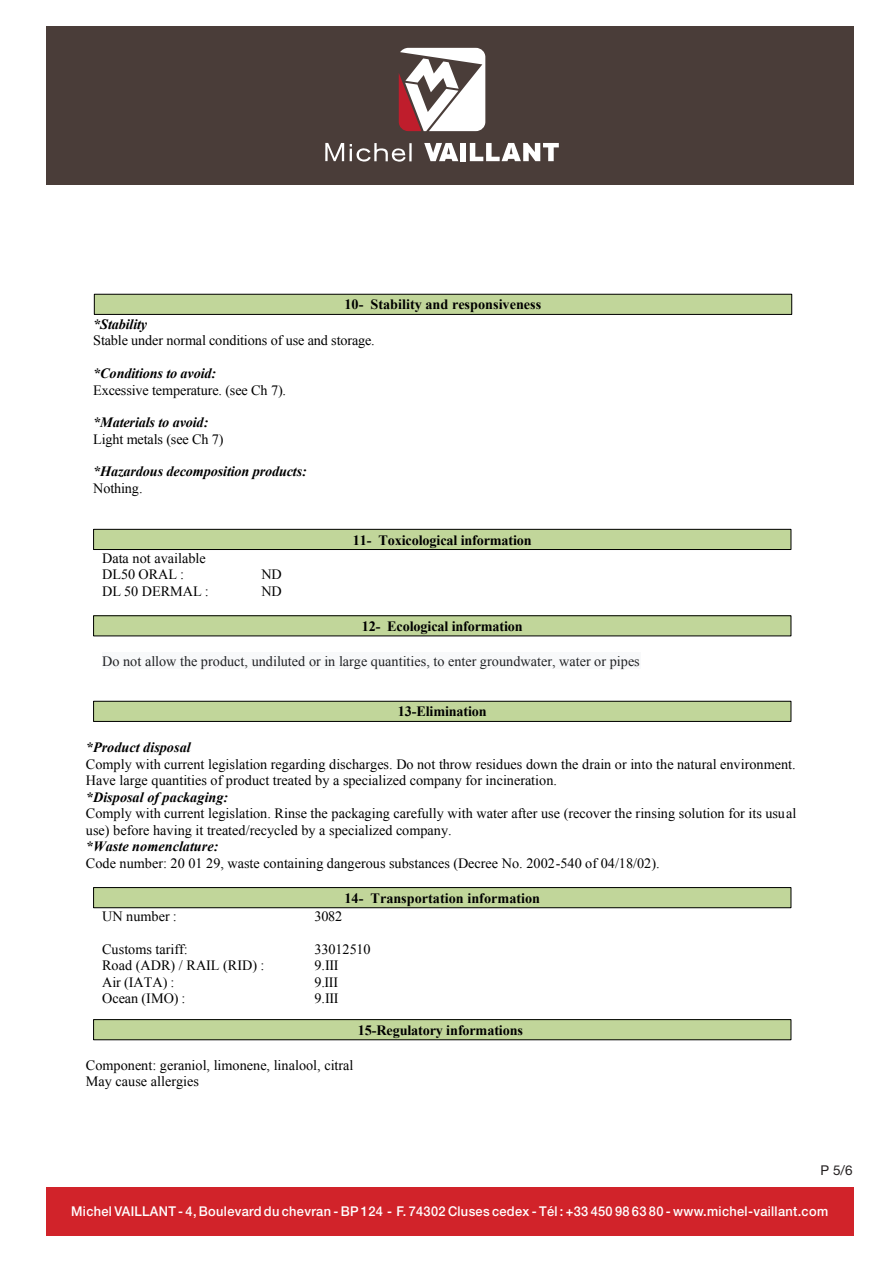
<style>
.page{position:relative;width:893px;height:1263px;background:#fff}
.page>*{position:absolute;margin:0;border:0;box-sizing:border-box;transform-origin:0 0}
.t1{font:14.25px/16.6px "Times New Roman";color:#000}
.t2{font:700 14.25px "Times New Roman";letter-spacing:-.005em;color:#000}
.t3{font:14.25px "Times New Roman";color:#202124}
.t4{font:italic 700 14.25px/16.4px "Times New Roman";letter-spacing:-.01em;color:#000}
.t5{font:500 13.5px "Helvetica Neue";letter-spacing:.025em;color:#fff;scale:.95 1}
.t6{font:13.5px "Helvetica Neue";color:#231f20}
.s1{font-weight:700;font-style:italic}
.s2{font-weight:400;font-style:normal}
</style>
<div class="page">
<div style="left:46px;top:27px;width:808px;height:158px;background:#4a3d39"></div>
<svg style="left:424px;top:143px;width:34px;height:18px"></svg>
<div style="left:461px;top:143px;width:5px;height:18px;background:#fff"></div>
<svg style="left:470px;top:143px;width:89px;height:18px"></svg>
<svg style="left:325px;top:143px;width:19px;height:18px"></svg>
<svg style="left:350px;top:143px;width:56px;height:19px"></svg>
<hr style="left:409px;top:143px;width:3px;height:18px;background:#fff">
<svg style="left:399px;top:48px;width:86px;height:83px"></svg>
<div style="left:46px;top:1187px;width:808px;height:49px;background:#d1232a"></div>
<div style="left:102px;top:652px;width:538px;height:17px;background:#f8f9fa"></div>
<div style="left:94px;top:294px;width:698px;height:20px;background:#c1d69a"></div>
<div style="left:94px;top:294px;width:698px;height:21px;border:1px solid #000"></div>
<div style="left:94px;top:529px;width:697px;height:20px;background:#c1d69a"></div>
<div style="left:93px;top:529px;width:698px;height:21px;border:1px solid #000"></div>
<div style="left:94px;top:616px;width:697px;height:20px;background:#c1d69a"></div>
<div style="left:93px;top:615px;width:698px;height:21px;border:1px solid #000"></div>
<div style="left:94px;top:701px;width:697px;height:20px;background:#c1d69a"></div>
<div style="left:93px;top:701px;width:698px;height:21px;border:1px solid #000"></div>
<div style="left:94px;top:887px;width:697px;height:21px;background:#c1d69a"></div>
<div style="left:93px;top:887px;width:698px;height:21px;border:1px solid #000"></div>
<div style="left:94px;top:1019px;width:697px;height:21px;background:#c1d69a"></div>
<div style="left:93px;top:1019px;width:698px;height:21px;border:1px solid #000"></div>
<p class="t2" style="left:344px;top:295px;width:198px">10- Stability and responsiveness</p>
<p class="t1" style="left:93px;top:316px;width:283px"><span class="s1">*Stability<br></span>Stable under normal conditions of use and storage.</p>
<p class="t1" style="left:93px;top:365px;width:194px"><span class="s1">*Conditions to avoid:<br></span>Excessive temperature. (see Ch 7).</p>
<p class="t1" style="left:93px;top:414px;width:132px"><span class="s1">*Materials to avoid:<br></span>Light metals (see Ch 7)</p>
<p class="t4" style="left:93px;top:463px;width:215px">*Hazardous decomposition products:<br><span class="s2">Nothing.</span></p>
<p class="t1" style="left:102px;top:550px;width:105px">Data not available<br>DL50 ORAL :</p>
<p class="t1" style="left:261px;top:566px;width:22px">ND</p>
<p class="t1" style="left:102px;top:582px;width:108px">DL 50 DERMAL :</p>
<p class="t1" style="left:261px;top:582px;width:22px">ND</p>
<p class="t2" style="left:353px;top:530px;width:180px">11- Toxicological information</p>
<p class="t2" style="left:362px;top:616px;width:163px">12- Ecological information</p>
<p class="t3" style="left:102px;top:651px;width:539px">Do not allow the product, undiluted or in large quantities, to enter groundwater, water or pipes</p>
<p class="t2" style="left:398px;top:702px;width:90px">13-Elimination</p>
<p class="t1" style="left:86px;top:738px;width:712px"><span class="s1">*Product disposal<br></span>Comply with current legislation regarding discharges. Do not throw residues down the drain or into the natural environment.<br>Have large quantities of product treated by a specialized company for incineration.<br><span class="s1">*Disposal of packaging:<br></span>Comply with current legislation. Rinse the packaging carefully with water after use (recover the rinsing solution for its usual use) before having it treated/recycled by a specialized company.<br><span class="s1">*Waste nomenclature:<br></span>Code number: 20 01 29, waste containing dangerous substances (Decree No. 2002-540 of 04/18/02).</p>
<p class="t2" style="left:344px;top:888px;width:197px">14- Transportation information</p>
<p class="t1" style="left:102px;top:908px;width:76px">UN number :</p>
<p class="t1" style="left:315px;top:908px;width:29px">3082</p>
<p class="t1" style="left:102px;top:941px;width:87px">Customs tariff:</p>
<p class="t1" style="left:315px;top:941px;width:58px">33012510</p>
<p class="t1" style="left:102px;top:957px;width:164px">Road (ADR) / RAIL (RID) :</p>
<p class="t1" style="left:315px;top:957px;width:26px">9.III</p>
<p class="t1" style="left:102px;top:973px;width:74px">Air (IATA) :</p>
<p class="t1" style="left:315px;top:973px;width:25px">9.III</p>
<p class="t1" style="left:102px;top:990px;width:85px">Ocean (IMO) :</p>
<p class="t1" style="left:315px;top:990px;width:26px">9.III</p>
<p class="t2" style="left:358px;top:1020px;width:167px">15-Regulatory informations</p>
<p class="t1" style="left:86px;top:1056px;width:269px">Component: geraniol, limonene, linalool, citral<br>May cause allergies</p>
<p class="t6" style="left:820px;top:1162px;width:34px">P 5/6</p>
<p class="t5" style="left:71px;top:1203px;width:798px">Michel VAILLANT - 4, Boulevard du chevran - BP 124 - F. 74302 Cluses cedex - Tél : +33 450 98 63 80 - www.michel-vaillant.com</p>
</div>
